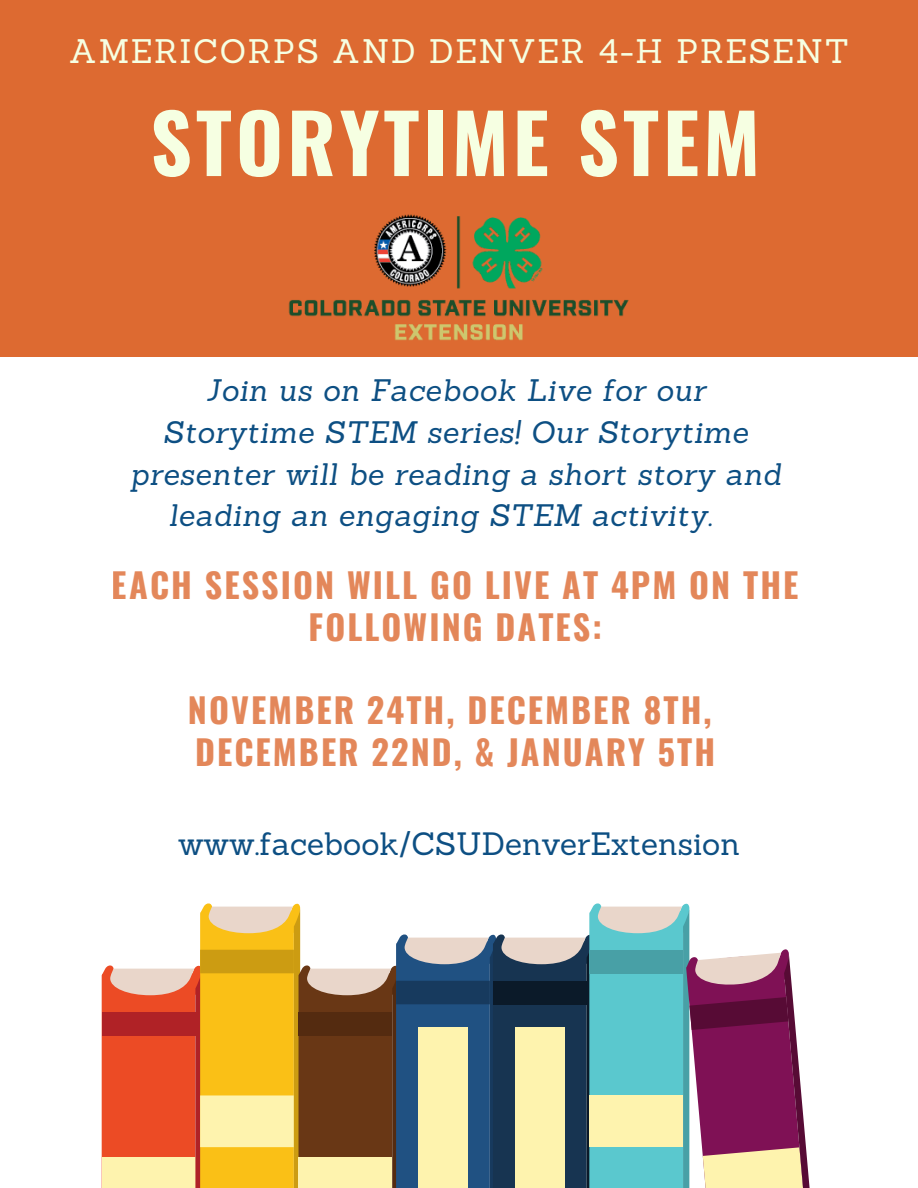
<style>
.page{position:relative;width:918px;height:1188px;background:#fff}
.page>*{position:absolute;margin:0;border:0;box-sizing:border-box;transform-origin:0 0}
.t1{font:700 80.7px "Oswald";letter-spacing:.05em;color:#f6ffe2}
.t2{font:700 34.05px/41.7px "Oswald";letter-spacing:.06em;color:#dd6a31;text-align:center}
.t3{font:33.15px "Sanchez";letter-spacing:.05em;color:#f6ffe2}
.t4{font:31.5px "Sanchez";color:#0d4f83}
.t5{font:italic 30.3px "Sanchez";letter-spacing:.02em;color:#0d4f83}
</style>
<div class="page">
<svg style="left:102px;top:903px;width:708px;height:285px;background:#ad9a82"></svg>
<div style="left:0;top:0;width:918px;height:356px;background:#dd6a31"></div>
<img style="left:288px;top:214px;width:341px;height:126px">
<p class="t3" style="left:69px;top:30px;width:781px">AMERICORPS AND DENVER 4-H PRESENT</p>
<h1 class="t1" style="left:150px;top:80px;width:611px">STORYTIME STEM</h1>
<p class="t5" style="left:206px;top:371px;width:501px">Join us on Facebook Live for our</p>
<p class="t5" style="left:163px;top:412px;width:587px">Storytime STEM series! Our Storytime</p>
<p class="t5" style="left:130px;top:454px;width:653px">presenter will be reading a short story and</p>
<p class="t5" style="left:169px;top:496px;width:545px">leading an engaging STEM activity.</p>
<p class="t2" style="left:112px;top:563px;width:688px">EACH SESSION WILL GO LIVE AT 4PM ON THE<br>FOLLOWING DATES:</p>
<p class="t2" style="left:188px;top:688px;width:529px;text-align:left">NOVEMBER 24TH, DECEMBER 8TH,<br>DECEMBER 22ND, &amp; JANUARY 5TH</p>
<p class="t4" style="left:178px;top:823px;width:563px">www.facebook/CSUDenverExtension</p>
</div>
